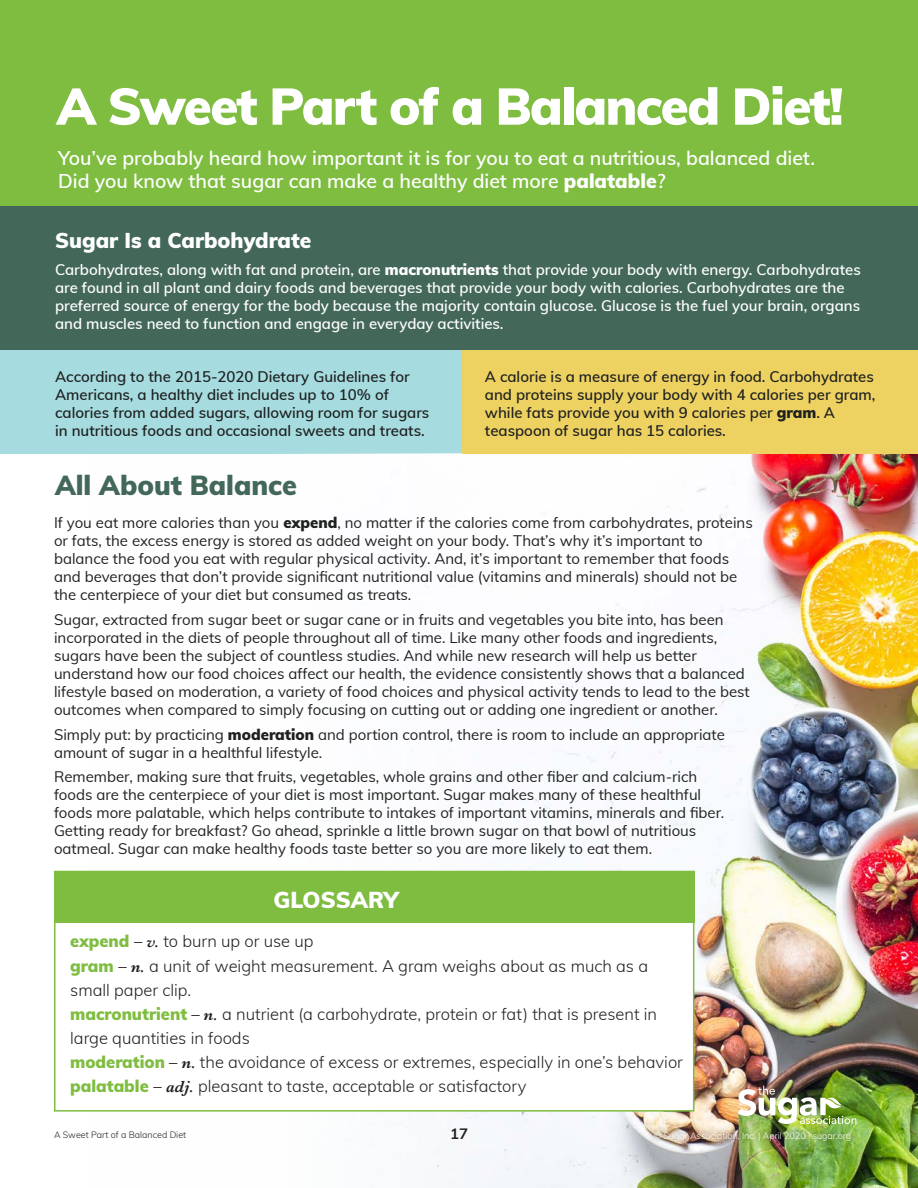
<style>
.page{position:relative;width:918px;height:1188px;background:#fff}
.page>*{position:absolute;margin:0;border:0;box-sizing:border-box;transform-origin:0 0}
.t1{font:900 51px "Muli";letter-spacing:-.03em;color:#fff}
.t2{font:900 27px "Muli";color:#43685a}
.t3{font:900 22.5px "Muli";color:#fff}
.t4{font:900 21px "Muli";color:#fff}
.t5{font:600 19.5px "Muli";color:#fff}
.t6{font:300 16.5px/24px "Muli";color:#231f20}
.t7{font:15px/18px "Muli";color:#1f2120}
.t8{font:600 15px/18px "Muli";color:#fff}
.t9{font:600 15px/18px "Muli";color:#1f2120}
.t10{font:700 15px "Muli";color:#1f2120}
.t11{font:300 9px "Muli";color:#fff}
.t12{font:300 9px "Muli";color:#1f2120}
.s1{font-weight:900}
.s2{font-weight:900;color:#7fbd41}
.s3{font-family:"Baskerville";font-weight:600;font-style:italic}
</style>
<div class="page">
<div style="left:0;top:345px;width:462px;height:109px;background:#a6dce0"></div>
<img style="left:90px;top:454px;width:828px;height:734px">
<div style="left:646px;top:1124px;width:213px;height:24px;background:#231f20;opacity:.75"></div>
<div style="left:0;top:0;width:918px;height:210px;background:#7fbd41"></div>
<div style="left:462px;top:345px;width:456px;height:109px;background:#eed261"></div>
<div style="left:54px;top:871px;width:640px;height:241px;background:#fff;border:2px solid #7fbd41"></div>
<div style="left:54px;top:871px;width:640px;height:52px;background:#7fbd41"></div>
<img style="left:738px;top:1086px;width:118px;height:38px">
<div style="left:0;top:207px;width:918px;height:143px;background:#43685a"></div>
<p class="t1" style="left:57px;top:69px;width:788px">A Sweet Part of a Balanced Diet!</p>
<p class="t5" style="left:58px;top:144px;width:758px">You’ve probably heard how important it is for you to eat a nutritious, balanced diet.</p>
<p class="t5" style="left:58px;top:167px;width:609px">Did you know that sugar can make a healthy diet more <span class="s1">palatable</span>?</p>
<p class="t4" style="left:55px;top:225px;width:258px">Sugar Is a Carbohydrate</p>
<p class="t8" style="left:55px;top:260px;width:807px">Carbohydrates, along with fat and protein, are <span class="s1">macronutrients</span> that provide your body with energy. Carbohydrates are found in all plant and dairy foods and beverages that provide your body with calories. Carbohydrates are the preferred source of energy for the body because the majority contain glucose. Glucose is the fuel your brain, organs and muscles need to function and engage in everyday activities.</p>
<p class="t9" style="left:55px;top:367px;width:376px">According to the 2015-2020 Dietary Guidelines for Americans, a healthy diet includes up to 10% of calories from added sugars, allowing room for sugars in nutritious foods and occasional sweets and treats.</p>
<p class="t2" style="left:55px;top:465px;width:244px">All About Balance</p>
<p class="t9" style="left:485px;top:367px;width:392px">A calorie is a measure of energy in food. Carbohydrates and proteins supply your body with 4 calories per gram, while fats provide you with 9 calories per <span class="s1">gram</span>. A teaspoon of sugar has 15 calories.</p>
<p class="t7" style="left:54px;top:513px;width:700px">If you eat more calories than you <span class="s1">expend</span>, no matter if the calories come from carbohydrates, proteins or fats, the excess energy is stored as added weight on your body. That’s why it’s important to balance the food you eat with regular physical activity. And, it’s important to remember that foods and beverages that don’t provide significant nutritional value (vitamins and minerals) should not be the centerpiece of your diet but consumed as treats.</p>
<p class="t7" style="left:54px;top:610px;width:697px">Sugar, extracted from sugar beet or sugar cane or in fruits and vegetables you bite into, has been incorporated in the diets of people throughout all of time. Like many other foods and ingredients, sugars have been the subject of countless studies. And while new research will help us better understand how our food choices affect our health, the evidence consistently shows that a balanced lifestyle based on moderation, a variety of food choices and physical activity tends to lead to the best outcomes when compared to simply focusing on cutting out or adding one ingredient or another.</p>
<p class="t7" style="left:54px;top:724px;width:673px">Simply put: by practicing <span class="s1">moderation</span> and portion control, there is room to include an appropriate amount of sugar in a healthful lifestyle.</p>
<p class="t7" style="left:54px;top:767px;width:672px">Remember, making sure that fruits, vegetables, whole grains and other fiber and calcium-rich foods are the centerpiece of your diet is most important. Sugar makes many of these healthful foods more palatable, which helps contribute to intakes of important vitamins, minerals and fiber.<br>Getting ready for breakfast? Go ahead, sprinkle a little brown sugar on that bowl of nutritious oatmeal. Sugar can make healthy foods taste better so you are more likely to eat them.</p>
<p class="t3" style="left:274px;top:883px;width:126px">GLOSSARY</p>
<p class="t6" style="left:70px;top:929px;width:245px"><span class="s2">expend</span> – <span class="s3">v.</span> to burn up or use up</p>
<p class="t6" style="left:70px;top:953px;width:579px"><span class="s2">gram</span> – <span class="s3">n.</span> a unit of weight measurement. A gram weighs about as much as a small paper clip.</p>
<p class="t6" style="left:70px;top:1001px;width:588px"><span class="s2">macronutrient</span> – <span class="s3">n.</span> a nutrient (a carbohydrate, protein or fat) that is present in large quantities in foods</p>
<p class="t6" style="left:70px;top:1049px;width:614px"><span class="s2">moderation</span> – <span class="s3">n.</span> the avoidance of excess or extremes, especially in one’s behavior</p>
<p class="t6" style="left:70px;top:1073px;width:458px"><span class="s2">palatable</span> – <span class="s3">adj.</span> pleasant to taste, acceptable or satisfactory</p>
<p class="t12" style="left:54px;top:1128px;width:134px">A Sweet Part of a Balanced Diet</p>
<p class="t10" style="left:450px;top:1123px;width:19px">17</p>
<p class="t11" style="left:654px;top:1129px;width:199px">© Sugar Association, Inc. | April 2020 | sugar.org</p>
</div>
